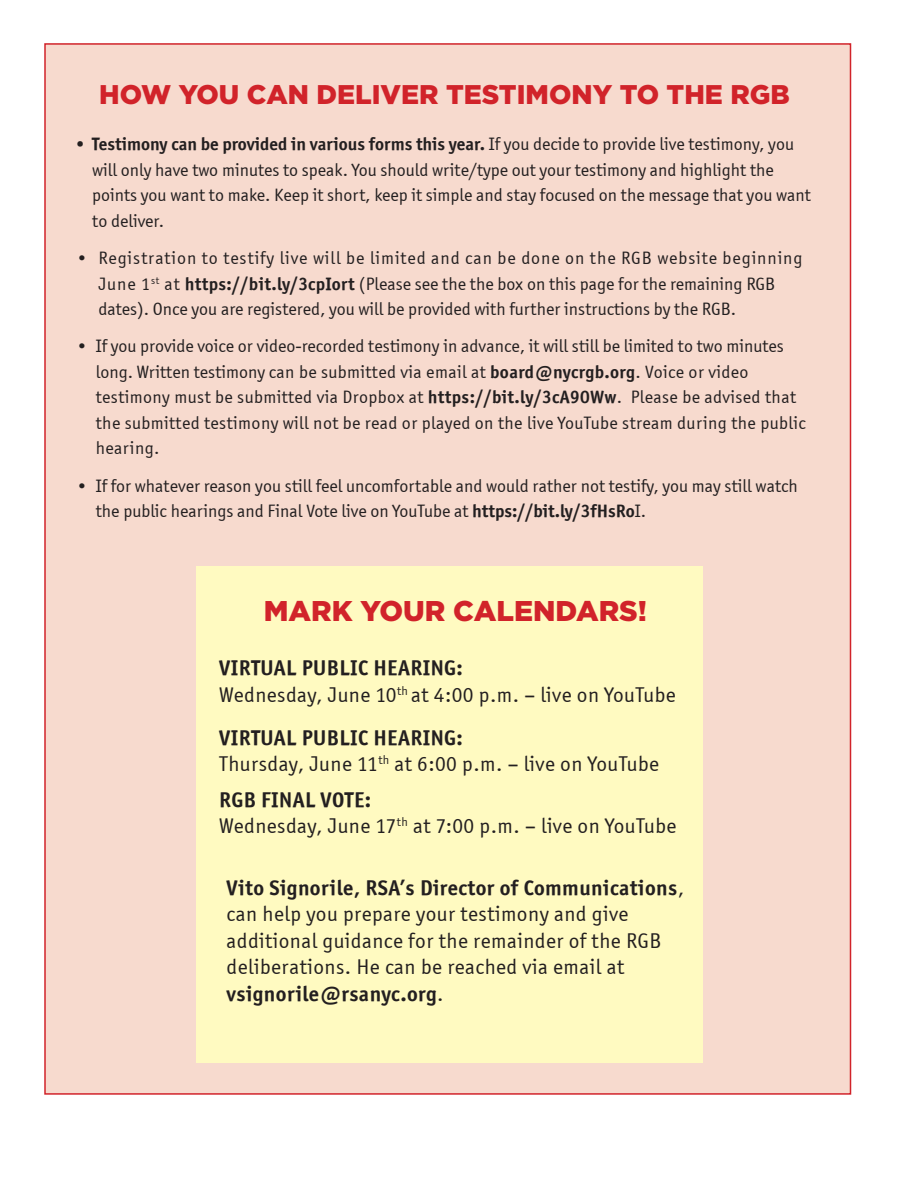
<style>
.page{position:relative;width:918px;height:1188px;background:#fff}
.page>*{position:absolute;margin:0;border:0;box-sizing:border-box;transform-origin:0 0}
.t1{font:900 28.5px "Gotham";color:#d1232a}
.t2{font:900 27px "Gotham";color:#d1232a}
.t3{font:21.45px/26.5px "Officina Sans ITCTT Book";letter-spacing:.02em;color:#231f20}
.t4{font:21.45px "Officina Sans ITCTT Bold";letter-spacing:.02em;color:#231f20}
.t5{font:18px/25.5px "Officina Sans ITCTT Book";color:#231f20}
.t6{font:18px/25.5px "Officina Sans ITCTT Book";letter-spacing:.02em;color:#231f20}
.t7{font:18px "Officina Sans ITCTT Bold";color:#231f20}
.s1{font-family:"PT Sans";font-size:19.65px}
.s2{font-family:"Officina Sans ITCTT Book"}
.s3{font-family:"Officina Sans ITCTT Bold"}
</style>
<div class="page">
<div style="left:44px;top:43px;width:807px;height:1052px;background:#f7dace;border:2px solid #d1232a"></div>
<div style="left:197px;top:566px;width:506px;height:497px;background:#fffac1"></div>
<h2 class="t2" style="left:99px;top:78px;width:692px">HOW YOU CAN DELIVER TESTIMONY TO TH E RGB</h2>
<p class="t7" style="left:76px;top:133px;width:720px"><span class="s1">•</span> Testimony can be provided in various forms this year. <span class="s2">If you decide to provide live testimony, you</span></p>
<p class="t5" style="left:92px;top:157px;width:720px">will only have two minutes to speak. You should write/type out your testimony and highlight the points you want to make. Keep it short, keep it simple and stay focused on the message that you want to deliver.</p>
<p class="t5" style="left:98px;top:245px;width:706px;text-indent:-22px">• Registration to testify live will be limited and can be done on the RGB website beginning<br>June 1<sup>st</sup> at <span class="s3">https://bit.ly/3cpIort</span> (Please see the the box on this page for the remaining RGB dates). Once you are registered, you will be provided with further instructions by the RGB.</p>
<p class="t6" style="left:96px;top:333px;width:712px;text-indent:-20px">• If you provide voice or video-recorded testimony in advance, it will still be limited to two minutes long. Written testimony can be submitted via email at <span class="s3">board@nycrgb.org</span>. Voice or video testimony must be submitted via Dropbox at <span class="s3">https://bit.ly/3cA90Ww</span>. Please be advised that the submitted testimony will not be read or played on the live YouTube stream during the public hearing.</p>
<p class="t5" style="left:96px;top:473px;width:704px;text-indent:-20px">• If for whatever reason you still feel uncomfortable and would rather not testify, you may still watch the public hearings and Final Vote live on YouTube at <span class="s3">https://bit.ly/3fHsRo</span>I.</p>
<h1 class="t1" style="left:264px;top:595px;width:23px">MAR</h1>
<h1 class="t1" style="left:332px;top:595px;width:71px">K YOUR</h1>
<h1 class="t1" style="left:453px;top:595px;width:42px">CALEN</h1>
<h1 class="t1" style="left:556px;top:595px;width:42px">DARS</h1>
<h1 class="t1" style="left:638px;top:595px;width:11px">!</h1>
<p class="t4" style="left:219px;top:655px;width:245px">Virtual Public Hearing:</p>
<p class="t3" style="left:219px;top:681px;width:458px">Wednesday, June 10<sup>th</sup> at 4:00 p.m. – live on YouTube</p>
<p class="t4" style="left:219px;top:724px;width:245px">Virtual Public Hearing:</p>
<p class="t3" style="left:219px;top:751px;width:441px">Thursday, June 11<sup>th</sup> at 6:00 p.m. – live on YouTube</p>
<p class="t4" style="left:219px;top:786px;width:153px">RGB Final Vote:</p>
<p class="t3" style="left:219px;top:813px;width:459px">Wednesday, June 17<sup>th</sup> at 7:00 p.m. – live on YouTube</p>
<p class="t4" style="left:227px;top:874px;width:459px">Vito Signorile, RSA’s Director of Communications<span class="s2">,</span></p>
<p class="t3" style="left:227px;top:901px;width:436px">can help you prepare your testimony and give additional guidance for the remainder of the RGB deliberations. He can be reached via email at</p>
<p class="t4" style="left:227px;top:980px;width:219px">vsignorile@rsanyc.org<span class="s2">.</span></p>
</div>
